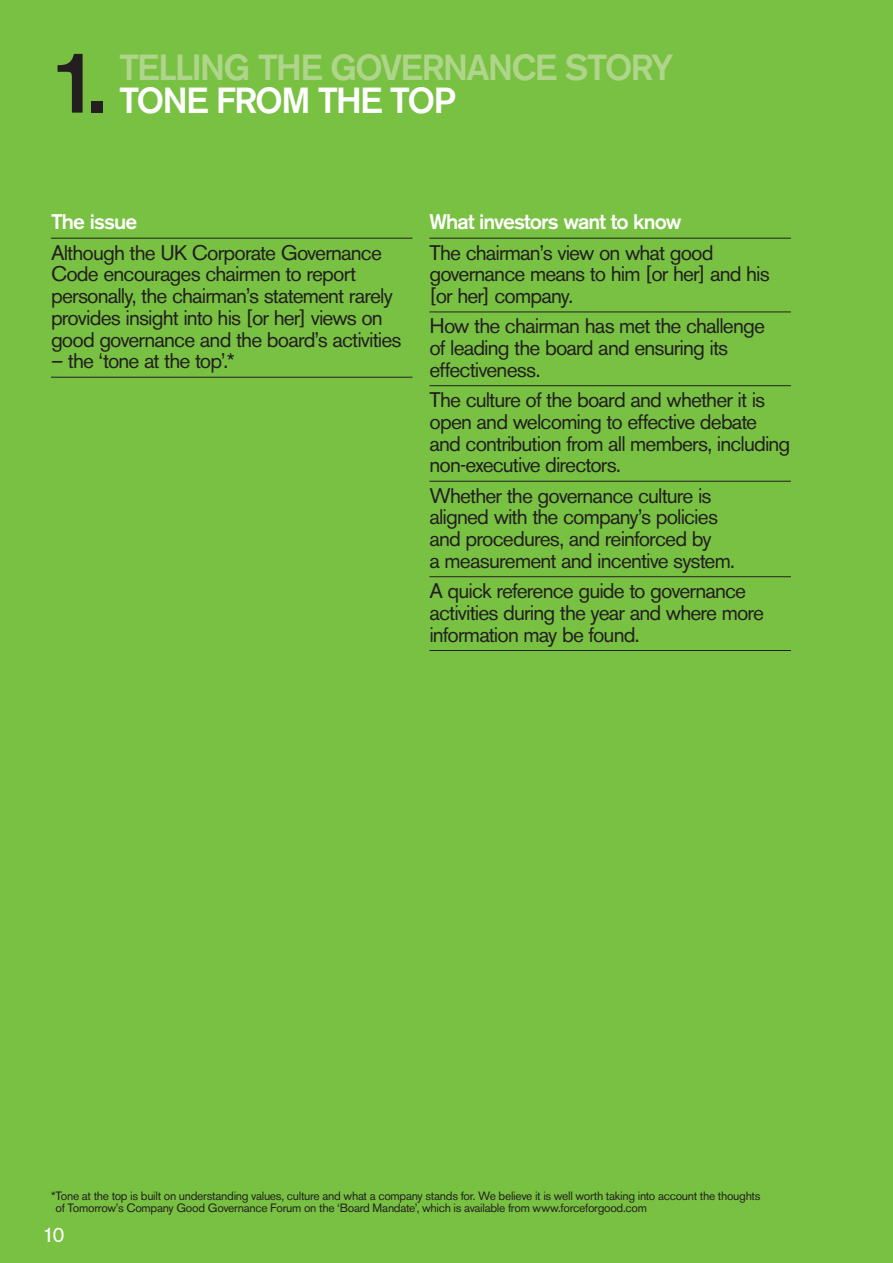
<style>
.page{position:relative;width:893px;height:1263px;background:#79c142}
.page>*{position:absolute;margin:0;border:0;box-sizing:border-box;transform-origin:0 0}
.t1{font:500 87px "Akzidenz Grotesk BE";color:#231f20}
.t2{font:500 36px "Akzidenz Grotesk BE";letter-spacing:.06em;color:#aed589}
.t3{font:500 36px "Akzidenz Grotesk BE";color:#fff}
.t4{font:21px/21.8px "Akzidenz Grotesk BE";letter-spacing:-.04em;color:#231f20}
.t5{font:500 21px "Akzidenz Grotesk BE";letter-spacing:-.045em;color:#fff}
.t6{font:21px "Akzidenz Grotesk BE";color:#fff}
.t7{font:12px/12px "Akzidenz Grotesk BE";letter-spacing:-.025em;color:#231f20}
</style>
<div class="page">
<hr style="left:51px;top:238px;width:361px;height:1px;background:#231f20">
<hr style="left:51px;top:377px;width:361px;height:1px;background:#231f20">
<hr style="left:429px;top:238px;width:362px;height:1px;background:#231f20">
<hr style="left:429px;top:312px;width:362px;height:1px;background:#231f20">
<hr style="left:429px;top:385px;width:362px;height:1px;background:#231f20">
<hr style="left:429px;top:481px;width:362px;height:1px;background:#231f20">
<hr style="left:429px;top:576px;width:362px;height:1px;background:#231f20">
<hr style="left:429px;top:650px;width:362px;height:1px;background:#231f20">
<h1 class="t1" style="left:51px;top:29px;width:57px">1.</h1>
<h2 class="t2" style="left:119px;top:45px;width:551px">TELLING TH E GOVERNANCE STORY</h2>
<h2 class="t3" style="left:119px;top:78px;width:335px">TONE FROM TH E TOP</h2>
<p class="t5" style="left:51px;top:209px;width:88px">THE ISSUE</p>
<p class="t4" style="left:51px;top:241px;width:352px">Although the UK Corporate Governance Code encourages chairmen to report personally, the chairman’s statement rarely provides insight into his [or her] views on good governance and the board’s activities</p>
<p class="t4" style="left:51px;top:350px;width:185px">– the ‘tone at the top’.*</p>
<p class="t5" style="left:429px;top:209px;width:254px">WHAT INVESTORS WANT TO KNOW</p>
<p class="t4" style="left:429px;top:241px;width:342px">The chairman’s view on what good governance means to him [or her] and his [or her] company.</p>
<p class="t4" style="left:429px;top:315px;width:337px">How the chairman has met the challenge of leading the board and ensuring its effectiveness.</p>
<p class="t4" style="left:429px;top:389px;width:362px">The culture of the board and whether it is open and welcoming to effective debate and contribution from all members, including non-executive directors.</p>
<p class="t4" style="left:429px;top:484px;width:307px">Whether the governance culture is aligned with the company’s policies and procedures, and reinforced by<br>a measurement and incentive system.</p>
<p class="t4" style="left:429px;top:580px;width:336px">A quick reference guide to governance activities during the year and where more information may be found.</p>
<p class="t7" style="left:56px;top:1190px;width:706px;text-indent:-5px">*Tone at the top is built on understanding values, culture and what a company stands for. We believe it is well worth taking into account the thoughts of Tomorrow’s Company Good Governance Forum on the ‘Board Mandate’, which is available from www.forceforgood.com</p>
<p class="t6" style="left:43px;top:1222px;width:24px">10</p>
</div>
